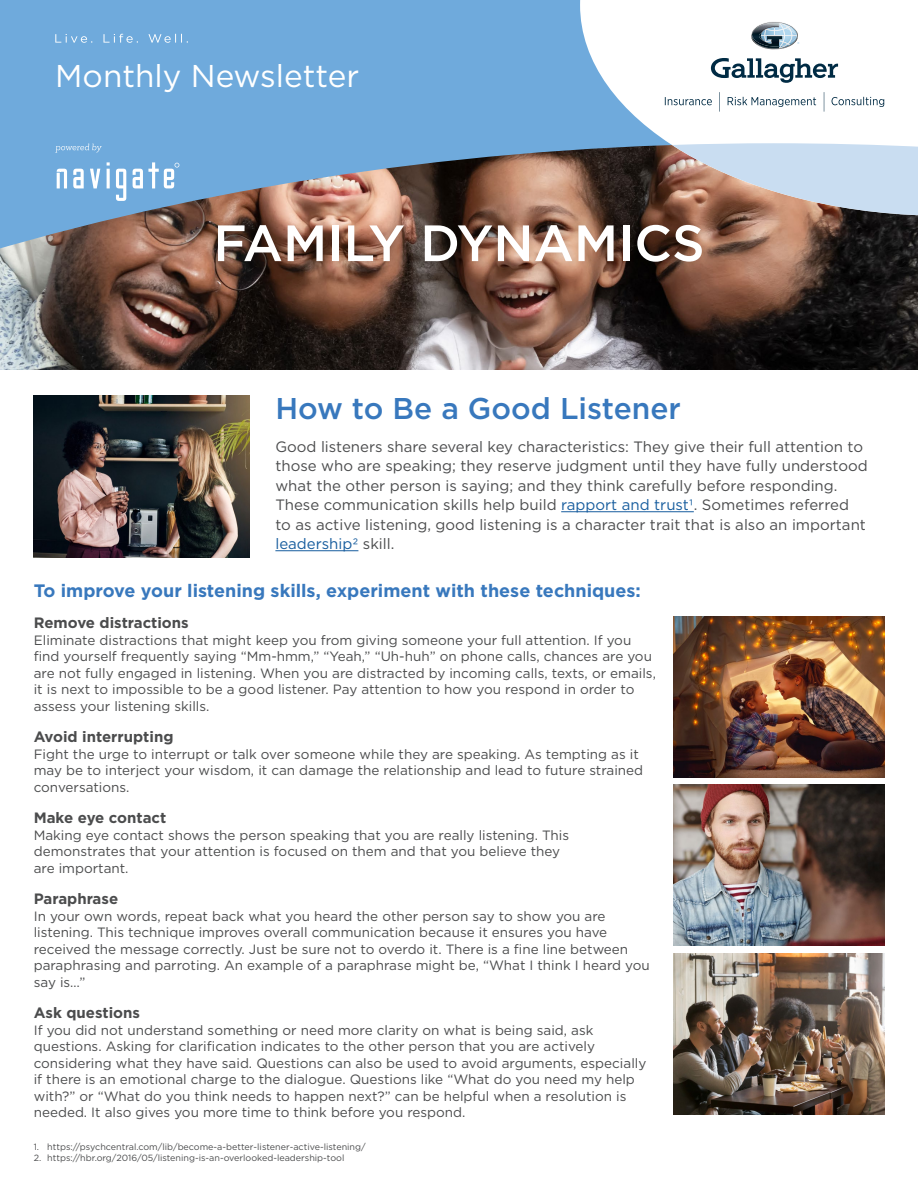
<style>
.page{position:relative;width:918px;height:1188px;background:#fff}
.page>*{position:absolute;margin:0;border:0;box-sizing:border-box;transform-origin:0 0}
.t1{font:500 51px "Gotham";color:#fff}
.t2{font:31.5px "Gotham";color:#fff}
.t3{font:500 30px "Gotham";color:#3878bd}
.t4{font:700 18px "Gotham";color:#3878bd}
.t5{font:15px/19.5px "Gotham";color:#4b4c4d}
.t6{font:700 15px "Gotham";color:#4b4c4d}
.t7{font:13.5px/16.5px "Gotham";color:#4b4c4d}
.t8{font:9px "Gotham";color:#4b4c4d}
.s1{color:#175d9e}
</style>
<div class="page">
<img style="left:0;top:252px;width:918px;height:117px">
<div style="left:212px;top:219px;width:499px;height:52px;background:#231f20;opacity:.15"></div>
<svg style="left:0;top:0;width:918px;height:252px;background:#7591ae"></svg>
<svg style="left:580px;top:0;width:338px;height:216px"></svg>
<svg style="left:672px;top:143px;width:246px;height:73px;background:#bfbbc1"></svg>
<svg style="left:107px;top:162px;width:3px;height:4px"></svg>
<svg style="left:73px;top:169px;width:11px;height:19px"></svg>
<svg style="left:116px;top:169px;width:10px;height:32px"></svg>
<svg style="left:90px;top:169px;width:10px;height:19px"></svg>
<hr style="left:107px;top:169px;width:3px;height:19px;background:#fff">
<svg style="left:57px;top:169px;width:10px;height:19px"></svg>
<svg style="left:133px;top:162px;width:46px;height:26px"></svg>
<svg style="left:55px;top:144px;width:47px;height:9px"></svg>
<svg style="left:711px;top:58px;width:127px;height:25px"></svg>
<svg style="left:665px;top:97px;width:47px;height:8px"></svg>
<svg style="left:728px;top:97px;width:88px;height:10px"></svg>
<svg style="left:832px;top:97px;width:52px;height:10px"></svg>
<svg style="left:824px;top:92px;width:1px;height:20px"></svg>
<svg style="left:719px;top:92px;width:1px;height:20px"></svg>
<svg style="left:751px;top:22px;width:48px;height:28px"></svg>
<svg style="left:55px;top:34px;width:133px;height:9px"></svg>
<hr style="left:561px;top:511px;width:133px;height:1px;background:#175d9e">
<hr style="left:275px;top:550px;width:83px;height:1px;background:#175d9e">
<img style="left:34px;top:395px;width:215px;height:162px">
<img style="left:674px;top:785px;width:210px;height:161px">
<img style="left:674px;top:954px;width:210px;height:161px">
<img style="left:674px;top:616px;width:210px;height:161px">
<h2 class="t2" style="left:55px;top:56px;width:305px">Monthly Newsletter</h2>
<h1 class="t1" style="left:213px;top:210px;width:493px">FAMILY DYNAMICS</h1>
<h3 class="t3" style="left:275px;top:389px;width:407px">How to Be a Good Listener</h3>
<p class="t5" style="left:275px;top:436px;width:594px">Good listeners share several key characteristics: They give their full attention to those who are speaking; they reserve judgment until they have fully understood what the other person is saying; and they think carefully before responding.<br>These communication skills help build <span class="s1">rapport and trust1</span>. Sometimes referred to as active listening, good listening is a character trait that is also an important <span class="s1">leadership2</span> skill.</p>
<h3 class="t4" style="left:34px;top:579px;width:609px">To improve your listening skills, experiment with these techniques:</h3>
<p class="t6" style="left:34px;top:613px;width:157px">Remove distractions</p>
<p class="t7" style="left:34px;top:632px;width:624px">Eliminate distractions that might keep you from giving someone your full attention. If you find yourself frequently saying “Mm-hmm,” “Yeah,” “Uh-huh” on phone calls, chances are you are not fully engaged in listening. When you are distracted by incoming calls, texts, or emails, it is next to impossible to be a good listener. Pay attention to how you respond in order to assess your listening skills.</p>
<p class="t6" style="left:34px;top:727px;width:141px">Avoid interrupting</p>
<p class="t7" style="left:34px;top:746px;width:611px">Fight the urge to interrupt or talk over someone while they are speaking. As tempting as it may be to interject your wisdom, it can damage the relationship and lead to future strained conversations.</p>
<p class="t6" style="left:34px;top:808px;width:134px">Make eye contact</p>
<p class="t7" style="left:34px;top:827px;width:537px">Making eye contact shows the person speaking that you are really listening. This demonstrates that your attention is focused on them and that you believe they are important.</p>
<p class="t6" style="left:34px;top:889px;width:86px">Paraphrase</p>
<p class="t7" style="left:34px;top:908px;width:618px">In your own words, repeat back what you heard the other person say to show you are listening. This technique improves overall communication because it ensures you have received the message correctly. Just be sure not to overdo it. There is a fine line between paraphrasing and parroting. An example of a paraphrase might be, “What I think I heard you say is…”</p>
<p class="t6" style="left:34px;top:1003px;width:108px">Ask questions</p>
<p class="t7" style="left:34px;top:1022px;width:614px">If you did not understand something or need more clarity on what is being said, ask questions. Asking for clarification indicates to the other person that you are actively considering what they have said. Questions can also be used to avoid arguments, especially if there is an emotional charge to the dialogue. Questions like “What do you need my help with?” or “What do you think needs to happen next?” can be helpful when a resolution is needed. It also gives you more time to think before you respond.</p>
<p class="t8" style="left:34px;top:1141px;width:334px">1. https://psychcentral.com/lib/become-a-better-listener-active-listening/</p>
<p class="t8" style="left:34px;top:1152px;width:312px">2. https://hbr.org/2016/05/listening-is-an-overlooked-leadership-tool</p>
</div>
